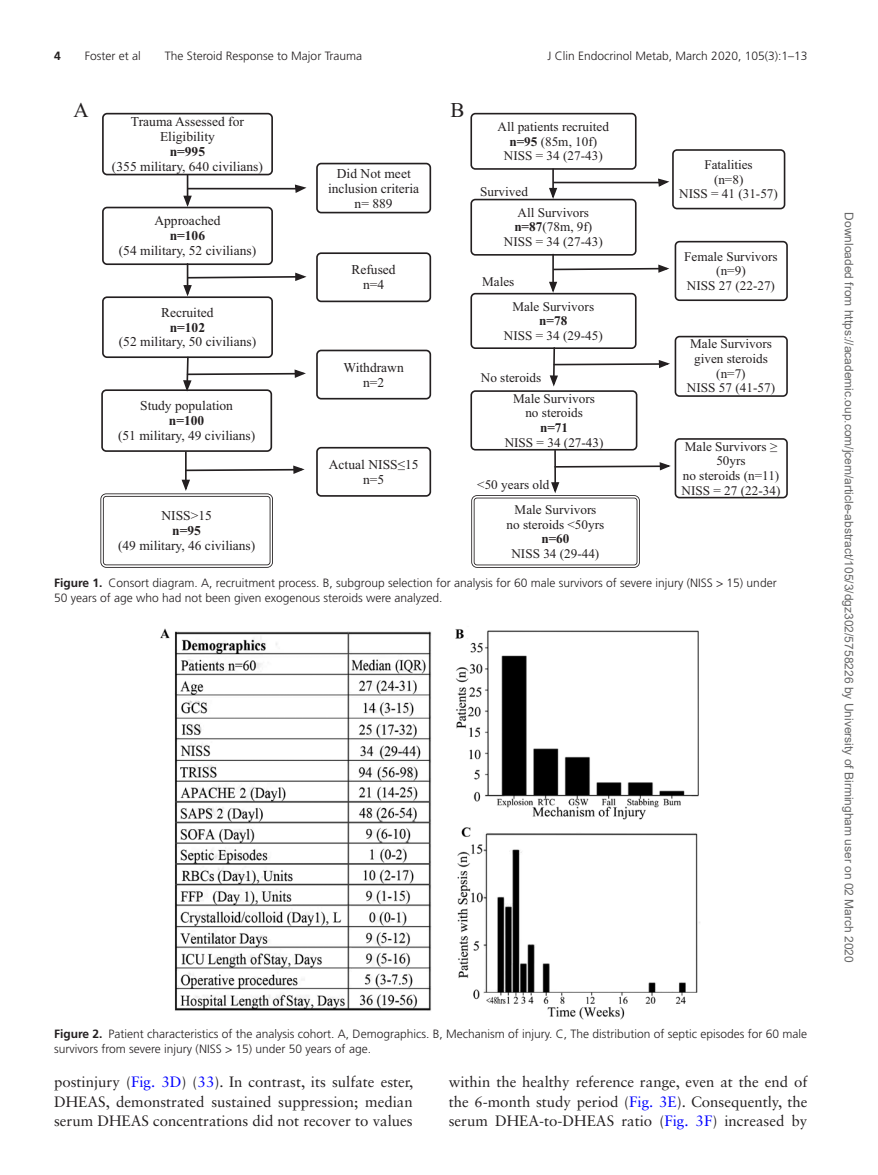
<style>
.page{position:relative;width:878px;height:1175px;background:#fff}
.page>*{position:absolute;margin:0;border:0;box-sizing:border-box;transform-origin:0 0}
.t1{font:21px "Times New Roman";color:#231f20}
.t2{font:15px/19.5px "Sabon LT Std";color:#231f20;text-align:justify}
.t3{font:13.5px/15px "Times New Roman";color:#231f20;text-align:center}
.t4{font:700 13.5px "Times New Roman";color:#231f20}
.t5{font:13.2px/14.5px "Times New Roman";color:#231f20;text-align:center}
.t6{font:700 13.2px "Times New Roman";color:#231f20}
.t7{font:300 12px/15px "Frutiger LT Std";color:#231f20}
.t8{font:12px "Arial";color:#666}
.t9{font:700 12px "Frutiger LT Std";color:#231f20}
.s1{font-weight:700}
.s2{color:#00f}
</style>
<div class="page">
<img style="left:160px;top:628px;width:540px;height:391px">
<div style="left:102px;top:113px;width:171px;height:62px;border:2px solid #231f20;border-radius:4px"></div>
<div style="left:102px;top:207px;width:171px;height:58px;border:2px solid #231f20;border-radius:4px"></div>
<div style="left:316px;top:163px;width:115px;height:50px;border:2px solid #231f20;border-radius:4px"></div>
<div style="left:316px;top:252px;width:115px;height:50px;border:2px solid #231f20;border-radius:4px"></div>
<svg style="left:182px;top:175px;width:11px;height:35px"></svg>
<hr style="left:188px;top:188px;width:108px;height:1px;background:#231f20">
<svg style="left:294px;top:184px;width:12px;height:9px"></svg>
<div style="left:100px;top:493px;width:173px;height:75px;border:3px solid #231f20;border-radius:4px"></div>
<div style="left:101px;top:494px;width:171px;height:73px;border:2px solid #fff;border-radius:4px"></div>
<svg style="left:100px;top:264px;width:332px;height:234px"></svg>
<div style="left:470px;top:113px;width:166px;height:57px;border:2px solid #231f20;border-radius:4px"></div>
<div style="left:470px;top:199px;width:166px;height:57px;border:2px solid #231f20;border-radius:4px"></div>
<div style="left:672px;top:149px;width:113px;height:60px;border:2px solid #231f20;border-radius:4px"></div>
<div style="left:470px;top:293px;width:166px;height:56px;border:2px solid #231f20;border-radius:4px"></div>
<div style="left:674px;top:241px;width:113px;height:60px;border:2px solid #231f20;border-radius:4px"></div>
<hr style="left:552px;top:169px;width:2px;height:20px;background:#231f20">
<svg style="left:547px;top:187px;width:11px;height:15px"></svg>
<hr style="left:552px;top:254px;width:2px;height:28px;background:#231f20">
<svg style="left:547px;top:281px;width:11px;height:15px"></svg>
<hr style="left:553px;top:182px;width:106px;height:1px;background:#231f20">
<svg style="left:657px;top:178px;width:12px;height:9px"></svg>
<svg style="left:552px;top:263px;width:117px;height:11px"></svg>
<div style="left:470px;top:390px;width:167px;height:60px;border:2px solid #231f20;border-radius:4px"></div>
<svg style="left:548px;top:346px;width:121px;height:47px"></svg>
<div style="left:674px;top:336px;width:113px;height:61px;border:2px solid #231f20;border-radius:4px"></div>
<div style="left:471px;top:495px;width:169px;height:73px;border:3px solid #231f20;border-radius:4px"></div>
<div style="left:472px;top:496px;width:167px;height:71px;border:2px solid #fff;border-radius:4px"></div>
<svg style="left:550px;top:449px;width:120px;height:51px"></svg>
<div style="left:674px;top:438px;width:113px;height:60px;border:2px solid #231f20;border-radius:4px"></div>
<p class="t9" style="left:54px;top:49px;width:8px">4</p>
<p class="t7" style="left:85px;top:48px;width:57px">Foster et al</p>
<p class="t7" style="left:165px;top:48px;width:199px">The Steroid Response to Major Trauma</p>
<p class="t7" style="left:547px;top:48px;width:261px">J Clin Endocrinol Metab, March 2020, 105(3):1–13</p>
<h1 class="t1" style="left:74px;top:96px;width:17px">A</h1>
<h1 class="t1" style="left:450px;top:96px;width:16px">B</h1>
<p class="t3" style="left:131px;top:114px;width:114px">Trauma Assessed for<br>Eligibility</p>
<p class="t4" style="left:170px;top:142px;width:37px">n=995</p>
<p class="t3" style="left:112px;top:159px;width:153px">(355 military, 640 civilians)</p>
<p class="t3" style="left:328px;top:165px;width:93px">Did Not meet inclusion criteria n= 889</p>
<p class="t3" style="left:154px;top:213px;width:68px">Approached</p>
<p class="t4" style="left:170px;top:226px;width:37px">n=106</p>
<p class="t3" style="left:119px;top:243px;width:139px">(54 military, 52 civilians)</p>
<p class="t3" style="left:161px;top:304px;width:54px">Recruited</p>
<p class="t4" style="left:170px;top:318px;width:37px">n=102</p>
<p class="t3" style="left:119px;top:334px;width:139px">(52 military, 50 civilians)</p>
<p class="t3" style="left:140px;top:398px;width:94px">Study population</p>
<p class="t4" style="left:169px;top:411px;width:37px">n=100</p>
<p class="t3" style="left:118px;top:427px;width:139px">(51 military, 49 civilians)</p>
<p class="t3" style="left:161px;top:508px;width:52px">NISS&gt;15</p>
<p class="t4" style="left:172px;top:521px;width:30px">n=95</p>
<p class="t3" style="left:118px;top:538px;width:139px">(49 military, 46 civilians)</p>
<p class="t3" style="left:351px;top:262px;width:46px">Refused n=4</p>
<p class="t3" style="left:343px;top:359px;width:62px">Withdrawn n=2</p>
<p class="t3" style="left:329px;top:456px;width:91px">Actual NISS≤15 n=5</p>
<p class="t5" style="left:497px;top:119px;width:113px">All patients recruited <span class="s1">n=95</span> (85m, 10f)<br>NISS = 34 (27-43)</p>
<p class="t5" style="left:480px;top:184px;width:49px">Survived</p>
<p class="t5" style="left:504px;top:205px;width:100px">All Survivors <span class="s1">n=87</span>(78m, 9f)<br>NISS = 34 (27-43)</p>
<p class="t5" style="left:482px;top:274px;width:34px">Males</p>
<p class="t5" style="left:512px;top:299px;width:83px">Male Survivors</p>
<p class="t6" style="left:539px;top:311px;width:30px">n=78</p>
<p class="t5" style="left:504px;top:328px;width:100px">NISS = 34 (29-45)</p>
<p class="t5" style="left:481px;top:370px;width:62px">No steroids</p>
<p class="t5" style="left:513px;top:391px;width:83px">Male Survivors no steroids</p>
<p class="t6" style="left:540px;top:418px;width:30px">n=71</p>
<p class="t5" style="left:504px;top:435px;width:100px">NISS = 34 (27-43)</p>
<p class="t5" style="left:477px;top:477px;width:74px">&lt;50 years old</p>
<p class="t5" style="left:506px;top:502px;width:99px">Male Survivors no steroids &lt;50yrs</p>
<p class="t6" style="left:541px;top:529px;width:29px">n=60</p>
<p class="t5" style="left:511px;top:546px;width:89px">NISS 34 (29-44)</p>
<p class="t5" style="left:679px;top:157px;width:100px">Fatalities<br>(n=8)<br>NISS = 41 (31-57)</p>
<p class="t5" style="left:684px;top:249px;width:95px">Female Survivors (n=9)<br>NISS 27 (22-27)</p>
<p class="t5" style="left:687px;top:336px;width:90px">Male Survivors given steroids (n=7)<br>NISS 57 (41-57)</p>
<p class="t5" style="left:681px;top:439px;width:100px">Male Survivors ≥<br>50yrs<br>no steroids (n=11)<br>NISS = 27 (22-34)</p>
<p class="t7" style="left:54px;top:575px;width:724px"><span class="s1">Figure 1.</span> Consort diagram. A, recruitment process. B, subgroup selection for analysis for 60 male survivors of severe injury (NISS &gt; 15) under<br>50 years of age who had not been given exogenous steroids were analyzed.</p>
<p class="t7" style="left:54px;top:1027px;width:754px"><span class="s1">Figure 2.</span> Patient characteristics of the analysis cohort. A, Demographics. B, Mechanism of injury. C, The distribution of septic episodes for 60 male survivors from severe injury (NISS &gt; 15) under 50 years of age.</p>
<p class="t2" style="left:54px;top:1072px;width:361px">postinjury (<span class="s2">Fig. 3D</span>) (<span class="s2">33</span>). In contrast, its sulfate ester, DHEAS, demonstrated sustained suppression; median serum DHEAS concentrations did not recover to values</p>
<p class="t2" style="left:448px;top:1072px;width:360px">within the healthy reference range, even at the end of the 6-month study period (<span class="s2">Fig. 3E</span>). Consequently, the serum DHEA-to-DHEAS ratio (<span class="s2">Fig. 3F</span>) increased by</p>
<p class="t8" style="left:853px;top:212px;width:751px;rotate:90deg">Downloaded from https://academic.oup.com/jcem/article-abstract/105/3/dgz302/5758226 by University of Birmingham user on 02 March 2020</p>
</div>
